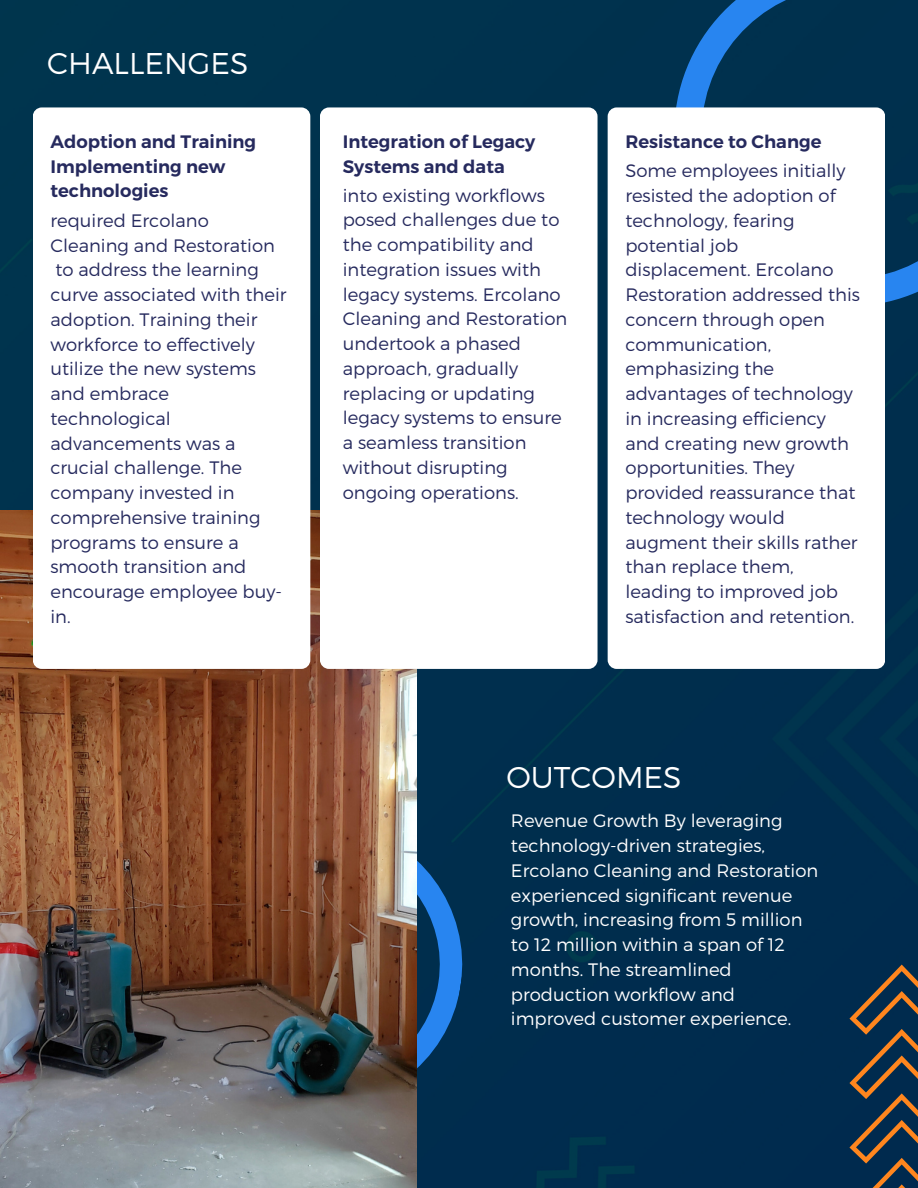
<style>
.page{position:relative;width:918px;height:1188px;background:#002d4e}
.page>*{position:absolute;margin:0;border:0;box-sizing:border-box;transform-origin:0 0}
.t1{font:30px "Trueno Lt";color:#fff}
.t2{font:18px/24.8px "Trueno Lt";color:#262a5e}
.t3{font:18px/24.8px "Trueno Lt";color:#fff}
.t4{font:18px/24.8px "Trueno S Bd";color:#262a5e}
</style>
<div class="page">
<svg style="left:416px;top:802px;width:66px;height:324px;background:#0a406e"></svg>
<svg style="left:670px;top:0;width:248px;height:311px;background:#053b63"></svg>
<img style="left:0;top:510px;width:416px;height:678px">
<div style="left:33px;top:107px;width:277px;height:562px;background:#fff;border-radius:9px"></div>
<div style="left:608px;top:107px;width:277px;height:562px;background:#fff;border-radius:9px"></div>
<div style="left:320px;top:107px;width:278px;height:562px;background:#fff;border-radius:9px"></div>
<svg style="left:849px;top:965px;width:69px;height:223px;background:#2f3b45"></svg>
<p class="t1" style="left:47px;top:44px;width:203px">CHALLENGES</p>
<p class="t4" style="left:50px;top:129px;width:207px">Adoption and Training<br>Implementing new technologies</p>
<p class="t2" style="left:50px;top:207px;width:238px">required Ercolano<br>Cleaning and Restoration to address the learning curve associated with their adoption. Training their workforce to effectively utilize the new systems and embrace technological advancements was a crucial challenge. The company invested in comprehensive training programs to ensure a smooth transition and encourage employee buy&shy;in.</p>
<p class="t4" style="left:343px;top:129px;width:194px">Integration of Legacy<br>Systems and data</p>
<p class="t2" style="left:343px;top:182px;width:226px">into existing workflows posed challenges due to the compatibility and integration issues with legacy systems. Ercolano<br>Cleaning and Restoration undertook a phased approach, gradually replacing or updating legacy systems to ensure a seamless transition without disrupting ongoing operations.</p>
<p class="t4" style="left:625px;top:129px;width:198px">Resistance to Change</p>
<p class="t2" style="left:625px;top:158px;width:236px">Some employees initially resisted the adoption of technology, fearing potential job displacement. Ercolano<br>Restoration addressed this concern through open communication, emphasizing the advantages of technology in increasing efficiency and creating new growth opportunities. They provided reassurance that technology would augment their skills rather than replace them, leading to improved job satisfaction and retention.</p>
<p class="t1" style="left:506px;top:758px;width:176px">OUTCOMES</p>
<p class="t3" style="left:511px;top:808px;width:309px">Revenue Growth By leveraging technology-driven strategies,<br>Ercolano Cleaning and Restoration experienced significant revenue growth, increasing from 5 million to 12 million within a span of 12 months. The streamlined production workflow and improved customer experience.</p>
</div>
